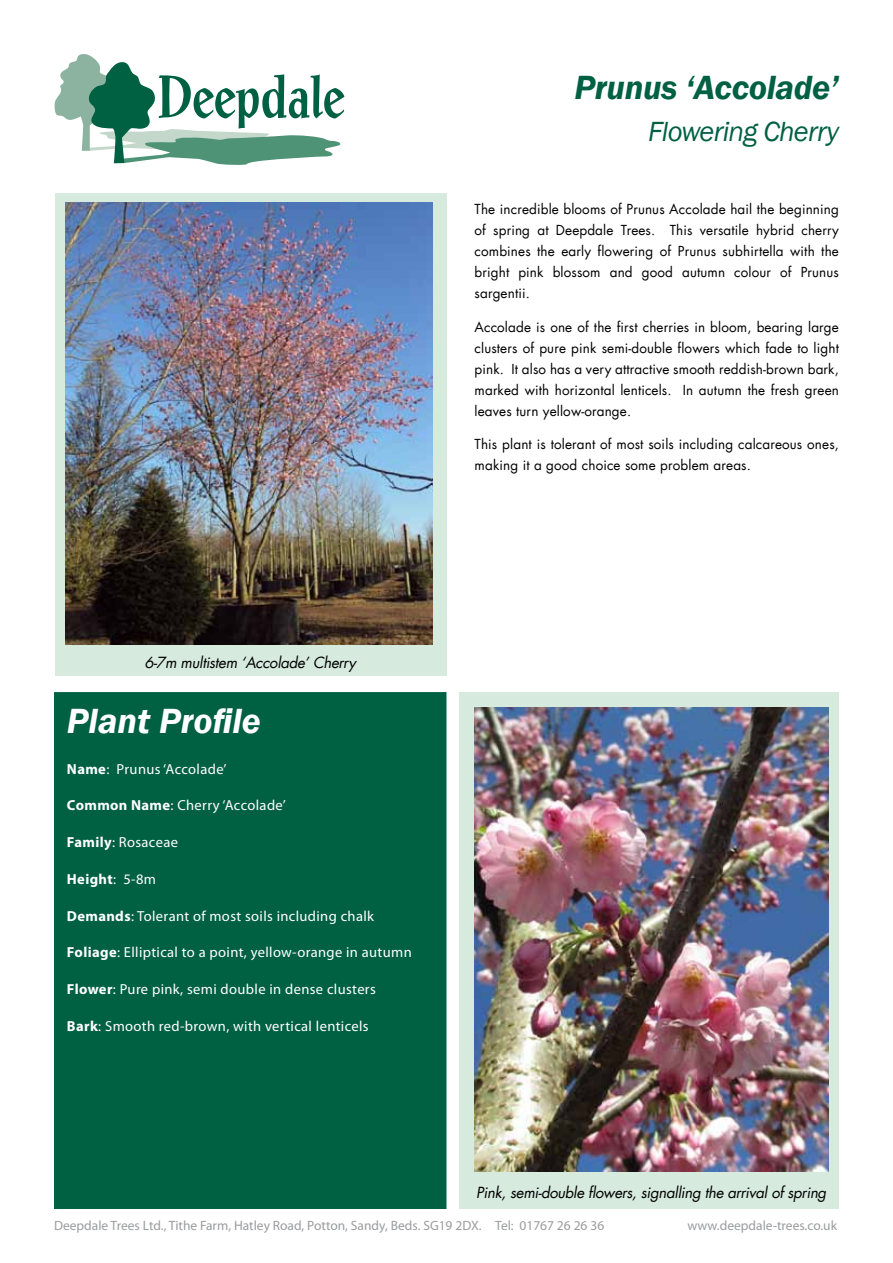
<style>
.page{position:relative;width:893px;height:1263px;background:#fff}
.page>*{position:absolute;margin:0;border:0;box-sizing:border-box;transform-origin:0 0}
.t1{font:italic 600 36px "Franklin Gothic";color:#fff}
.t2{font:italic 600 34.5px "Franklin Gothic";letter-spacing:-.01em;color:#006042}
.t3{font:italic 28.5px "Franklin Gothic";letter-spacing:-.025em;color:#006042}
.t4{font:italic 15px "Futura LT";letter-spacing:-.02em;color:#000}
.t5{font:14.55px "Myriad Pro";letter-spacing:.025em;color:#fff}
.t6{font:700 14.55px "Myriad Pro";letter-spacing:.025em;color:#fff}
.t7{font:13.5px/21px "Futura LT";letter-spacing:.01em;color:#000;text-align:justify}
.t8{font:13.5px "Myriad Pro";color:#9b9c9e}
.s1{font-weight:700}
.s2{font-weight:400}
</style>
<div class="page">
<svg style="left:54px;top:54px;width:290px;height:111px"></svg>
<div style="left:55px;top:193px;width:391px;height:483px;background:#d6eade"></div>
<div style="left:459px;top:692px;width:380px;height:517px;background:#d6eade"></div>
<div style="left:54px;top:692px;width:392px;height:517px;background:#006042"></div>
<img style="left:65px;top:203px;width:367px;height:442px">
<img style="left:475px;top:707px;width:353px;height:465px">
<h2 class="t2" style="left:574px;top:65px;width:266px">Prunus ‘Accolade’</h2>
<h3 class="t3" style="left:648px;top:114px;width:192px">Flowering Cherry</h3>
<p class="t7" style="left:475px;top:199px;width:366px">The incredible blooms of Prunus Accolade hail the beginning of spring at Deepdale Trees. This versatile hybrid cherry combines the early flowering of Prunus subhirtella with the bright pink blossom and good autumn colour of Prunus sargentii.</p>
<p class="t7" style="left:475px;top:316px;width:366px">Accolade is one of the first cherries in bloom, bearing large clusters of pure pink semi-double flowers which fade to light pink. It also has a very attractive smooth reddish-brown bark, marked with horizontal lenticels. In autumn the fresh green leaves turn yellow-orange.</p>
<p class="t7" style="left:475px;top:434px;width:366px">This plant is tolerant of most soils including calcareous ones, making it a good choice some problem areas.</p>
<p class="t4" style="left:144px;top:653px;width:213px">6-7m multistem ‘Accolade’ Cherry</p>
<h1 class="t1" style="left:67px;top:697px;width:195px">Plant Profile</h1>
<p class="t5" style="left:67px;top:760px;width:161px"><span class="s1">Name</span>: Prunus ‘Accolade’</p>
<p class="t5" style="left:67px;top:796px;width:220px"><span class="s1">Common Name</span>: Cherry ‘Accolade’</p>
<p class="t5" style="left:67px;top:833px;width:113px"><span class="s1">Family</span>: Rosaceae</p>
<p class="t6" style="left:67px;top:869px;width:91px">Height<span class="s2">: 5-8m</span></p>
<p class="t5" style="left:67px;top:907px;width:309px"><span class="s1">Demands</span>: Tolerant of most soils including chalk</p>
<p class="t5" style="left:67px;top:943px;width:346px"><span class="s1">Foliage</span>: Elliptical to a point, yellow-orange in autumn</p>
<p class="t5" style="left:67px;top:980px;width:310px"><span class="s1">Flower</span>: Pure pink, semi double in dense clusters</p>
<p class="t5" style="left:67px;top:1017px;width:303px"><span class="s1">Bark</span>: Smooth red-brown, with vertical lenticels</p>
<p class="t4" style="left:476px;top:1183px;width:351px">Pink, semi-double flowers, signalling the arrival of spring</p>
<p class="t8" style="left:54px;top:1217px;width:552px">Deepdale Trees Ltd., Tithe Farm, Hatley Road, Potton, Sandy, Beds. SG19 2DX. Tel: 01767 26 26 36</p>
<p class="t8" style="left:687px;top:1217px;width:151px">www.deepdale-trees.co.uk</p>
</div>
